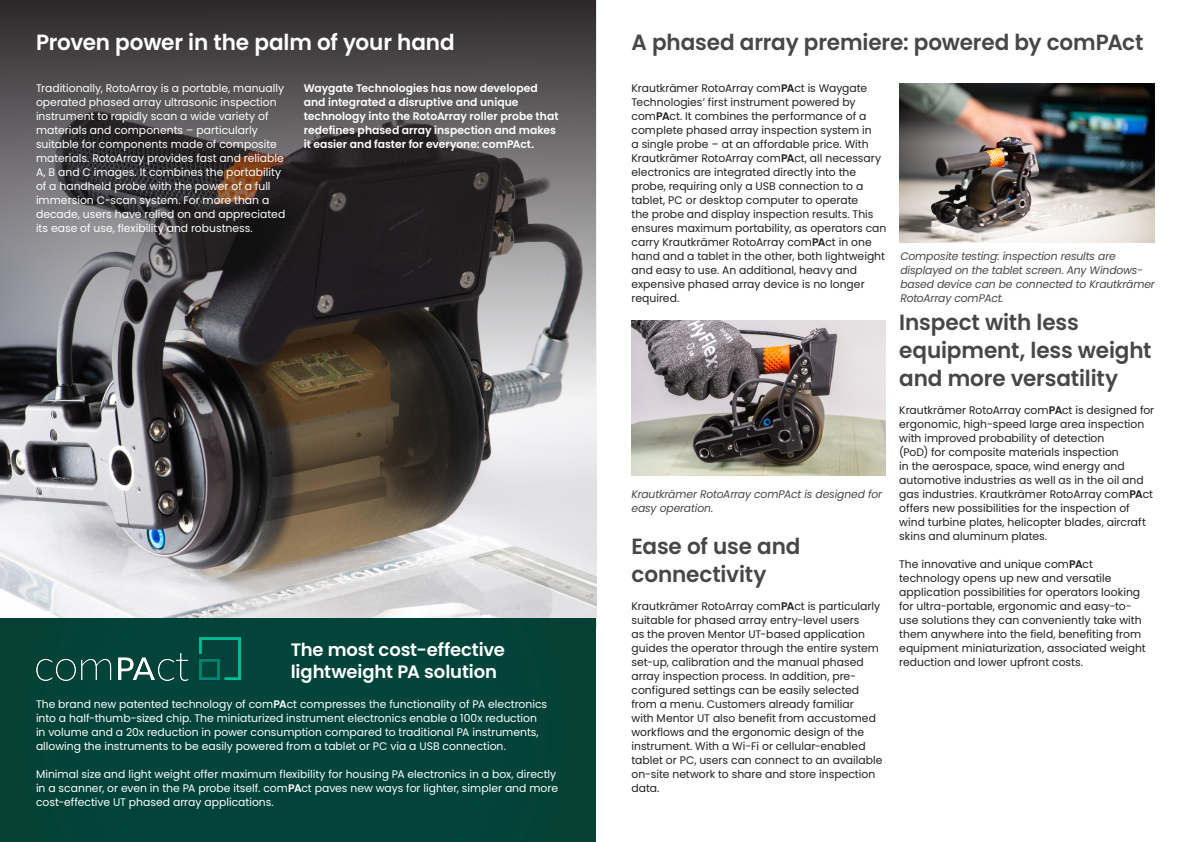
<style>
.page{position:relative;width:1191px;height:842px;background:#fff}
.page>*{position:absolute;margin:0;border:0;box-sizing:border-box;transform-origin:0 0}
.t1{font:600 22px/28px "Poppins";letter-spacing:-.005em;color:#464748}
.t2{font:600 22px "Poppins";letter-spacing:-.005em;color:#fff}
.t3{font:600 18px/21.6px "Poppins";letter-spacing:-.005em;color:#fff}
.t4{font:11px/14px "Poppins";color:#231f20}
.t5{font:11px/14px "Poppins";color:#fff}
.t6{font:italic 11px/14px "Poppins";letter-spacing:-.01em;color:#464748}
.t7{font:600 11px/14px "Poppins";color:#fff}
.s1{font-weight:600}
</style>
<div class="page">
<img style="left:0;top:0;width:596px;height:628px">
<div style="left:0;top:618px;width:595px;height:224px;background:#00443a"></div>
<svg style="left:0;top:0;width:595px;height:398px"></svg>
<img style="left:36px;top:637px;width:204px;height:43px">
<img style="left:631px;top:321px;width:255px;height:155px">
<img style="left:900px;top:84px;width:254px;height:158px">
<p class="t2" style="left:36px;top:30px;width:420px">Proven power in the palm of your hand</p>
<p class="t5" style="left:36px;top:81px;width:251px">Traditionally, RotoArray is a portable, manually operated phased array ultrasonic inspection instrument to rapidly scan a wide variety of materials and components – particularly suitable for components made of composite materials. RotoArray provides fast and reliable A, B and C images. It combines the portability of a handheld probe with the power of a full immersion C-scan system. For more than a decade, users have relied on and appreciated its ease of use, flexibility and robustness.</p>
<p class="t7" style="left:304px;top:81px;width:256px">Waygate Technologies has now developed and integrated a disruptive and unique technology into the RotoArray roller probe that redefines phased array inspection and makes it easier and faster for everyone: comPAct.</p>
<p class="t3" style="left:291px;top:639px;width:216px">The most cost-effective lightweight PA solution</p>
<p class="t5" style="left:36px;top:697px;width:513px">The brand new patented technology of com<span class="s1">PA</span>ct compresses the functionality of PA electronics into a half-thumb-sized chip. The miniaturized instrument electronics enable a 100x reduction in volume and a 20x reduction in power consumption compared to traditional PA instruments, allowing the instruments to be easily powered from a tablet or PC via a USB connection.</p>
<p class="t5" style="left:36px;top:767px;width:523px">Minimal size and light weight offer maximum flexibility for housing PA electronics in a box, directly in a scanner, or even in the PA probe itself. com<span class="s1">PA</span>ct paves new ways for lighter, simpler and more cost-effective UT phased array applications.</p>
<p class="t1" style="left:631px;top:28px;width:513px">A phased array premiere: powered by comPAct</p>
<p class="t4" style="left:631px;top:81px;width:256px">Krautkrämer RotoArray com<span class="s1">PA</span>ct is Waygate Technologies’ first instrument powered by com<span class="s1">PA</span>ct. It combines the performance of a complete phased array inspection system in<br>a single probe – at an affordable price. With Krautkrämer RotoArray com<span class="s1">PA</span>ct, all necessary electronics are integrated directly into the probe, requiring only a USB connection to a tablet, PC or desktop computer to operate<br>the probe and display inspection results. This ensures maximum portability, as operators can carry Krautkrämer RotoArray com<span class="s1">PA</span>ct in one hand and a tablet in the other, both lightweight and easy to use. An additional, heavy and expensive phased array device is no longer required.</p>
<p class="t6" style="left:900px;top:249px;width:256px">Composite testing: inspection results are displayed on the tablet screen. Any Windows&shy;based device can be connected to Krautkrämer RotoArray comPAct.</p>
<p class="t6" style="left:631px;top:487px;width:252px">Krautkrämer RotoArray comPAct is designed for easy operation.</p>
<p class="t1" style="left:631px;top:532px;width:170px">Ease of use and connectivity</p>
<p class="t4" style="left:631px;top:599px;width:252px">Krautkrämer RotoArray com<span class="s1">PA</span>ct is particularly suitable for phased array entry-level users<br>as the proven Mentor UT-based application guides the operator through the entire system set-up, calibration and the manual phased array inspection process. In addition, pre&shy;configured settings can be easily selected from a menu. Customers already familiar<br>with Mentor UT also benefit from accustomed workflows and the ergonomic design of the instrument. With a Wi-Fi or cellular-enabled tablet or PC, users can connect to an available on-site network to share and store inspection data.</p>
<p class="t1" style="left:899px;top:308px;width:254px">Inspect with less equipment, less weight and more versatility</p>
<p class="t4" style="left:899px;top:403px;width:257px">Krautkrämer RotoArray com<span class="s1">PA</span>ct is designed for ergonomic, high-speed large area inspection with improved probability of detection<br>(PoD) for composite materials inspection<br>in the aerospace, space, wind energy and automotive industries as well as in the oil and gas industries. Krautkrämer RotoArray com<span class="s1">PA</span>ct offers new possibilities for the inspection of wind turbine plates, helicopter blades, aircraft skins and aluminum plates.</p>
<p class="t4" style="left:899px;top:557px;width:248px">The innovative and unique com<span class="s1">PA</span>ct technology opens up new and versatile application possibilities for operators looking for ultra-portable, ergonomic and easy-to&shy;use solutions they can conveniently take with them anywhere into the field, benefiting from equipment miniaturization, associated weight reduction and lower upfront costs.</p>
</div>
